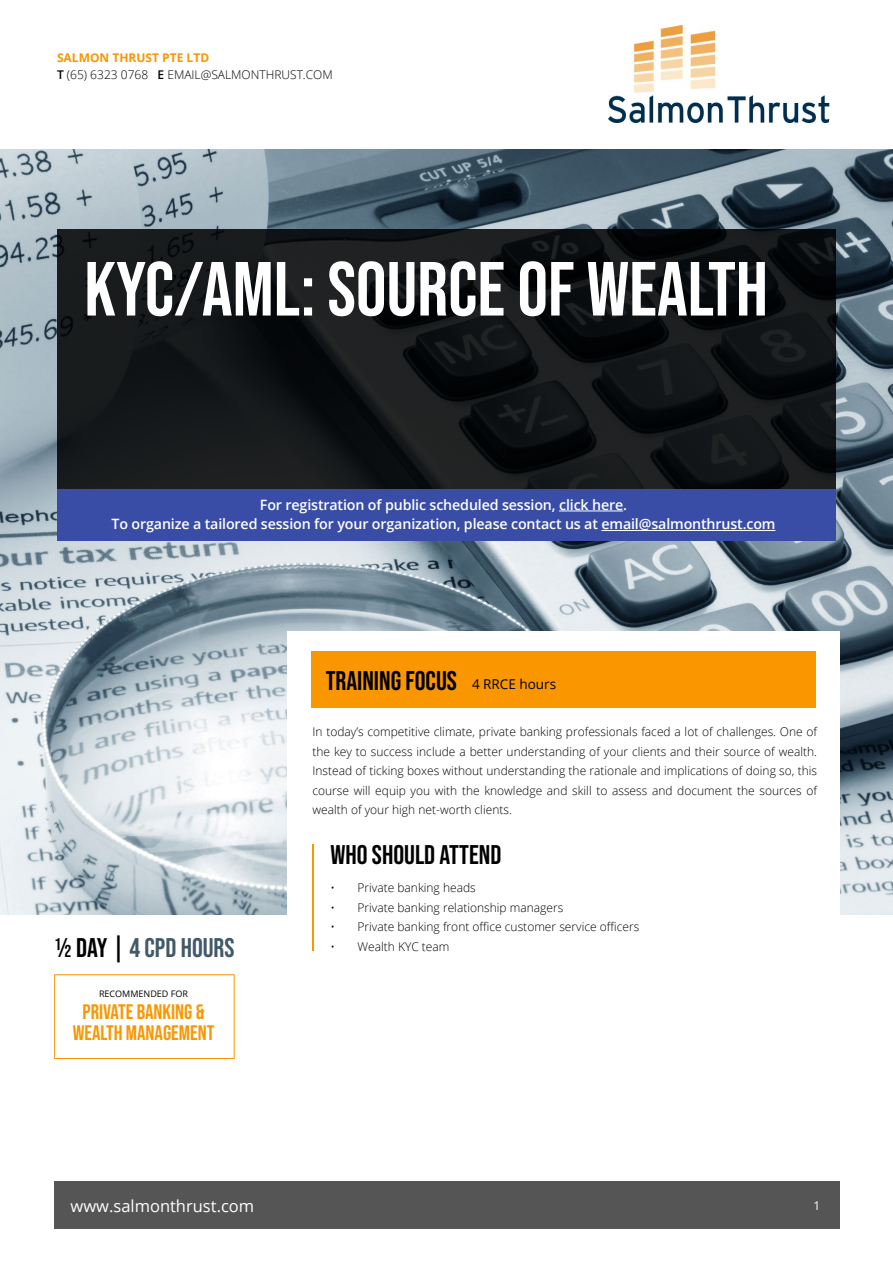
<style>
.page{position:relative;width:893px;height:1263px;background:#fff}
.page>*{position:absolute;margin:0;border:0;box-sizing:border-box;transform-origin:0 0}
.t1{font:76.5px "Bebas Neue";color:#fff}
.t2{font:27px "Bebas Neue";color:#000}
.t3{font:27px "Bebas Neue";color:#415969}
.t4{font:21px/21px "Bebas Neue";color:#fa9600;text-align:center}
.t5{font:16.5px "Open Sans";color:#fff}
.t6{font:600 14.25px/19.5px "Open Sans";letter-spacing:-.01em;color:#fff;text-align:center}
.t7{font:13.5px "Open Sans";color:#000}
.t8{font:300 12px/19.5px "Open Sans";color:#000}
.t9{font:12px "Open Sans";color:#fff}
.t10{font:9px "Open Sans";color:#000}
.s1{font-weight:700;color:#fa9600}
.s2{font-weight:600}
.s3{font-style:inherit}
.s4{color:#000}
</style>
<div class="page">
<img style="left:0;top:149px;width:893px;height:765px">
<div style="left:287px;top:631px;width:553px;height:532px;background:#fff"></div>
<img style="left:609px;top:26px;width:220px;height:97px">
<svg style="left:57px;top:230px;width:779px;height:259px;background:#121516"></svg>
<div style="left:311px;top:651px;width:505px;height:57px;background:#fa9600"></div>
<hr style="left:312px;top:844px;width:2px;height:106px;background:#fa9600">
<div style="left:54px;top:1182px;width:786px;height:47px;background:#555"></div>
<div style="left:54px;top:974px;width:181px;height:85px;border:1px solid #fa9600"></div>
<div style="left:57px;top:489px;width:779px;height:52px;background:#394da7"></div>
<hr style="left:559px;top:511px;width:64px;height:1px;background:#fff">
<hr style="left:601px;top:530px;width:174px;height:1px;background:#fff">
<p class="t8" style="left:57px;top:49px;width:277px;line-height:16.5px"><span class="s1">SALMON THRUST PTE LTD<br></span><span class="s2">T</span> (65) 6323 0768 <span class="s2">E</span> EMAIL@SALMONTHRUST.COM</p>
<h1 class="t1" style="left:84px;top:246px;width:685px">KYC/AML: SOURCE OF WEALTH</h1>
<p class="t6" style="left:112px;top:495px;width:665px">For registration of public scheduled session, click here.<br>To organize a tailored session for your organization, please contact us at email@salmonthrust.com</p>
<h2 class="t2" style="left:326px;top:665px;width:133px">TRAINING FOCUS</h2>
<p class="t7" style="left:472px;top:675px;width:86px"><span class="s3">4</span> RRCE h<span class="s3">ou</span>rs</p>
<p class="t8" style="left:312px;top:722px;width:506px;text-align:justify">In today’s competitive climate, private banking professionals faced a lot of challenges. One of the key to success include a better understanding of your clients and their source of wealth.<br>Instead of ticking boxes without understanding the rationale and implications of doing so, this course will equip you with the knowledge and skill to assess and document the sources of wealth of your high net-worth clients.</p>
<h2 class="t3" style="left:54px;top:933px;width:182px"><span class="s4">½ DAY |</span> 4 CPD HOURS</h2>
<p class="t10" style="left:99px;top:988px;width:90px">RECOMMENDED FOR</p>
<h3 class="t4" style="left:73px;top:1001px;width:143px">PRIVATE BANKING &amp;<br>WEALTH MANAGEMENT</h3>
<h2 class="t2" style="left:330px;top:839px;width:172px">WHO SHOULD ATTEND</h2>
<p class="t8" style="left:330px;top:878px;width:147px">• Private banking heads</p>
<p class="t8" style="left:330px;top:897px;width:234px">• Private banking relationship managers</p>
<p class="t8" style="left:330px;top:917px;width:310px">• Private banking front office customer service officers</p>
<p class="t8" style="left:330px;top:936px;width:121px">• Wealth KYC team</p>
<h3 class="t5" style="left:71px;top:1194px;width:185px">www.salmonthrust.com</h3>
<p class="t9" style="left:814px;top:1197px;width:8px">1</p>
</div>
